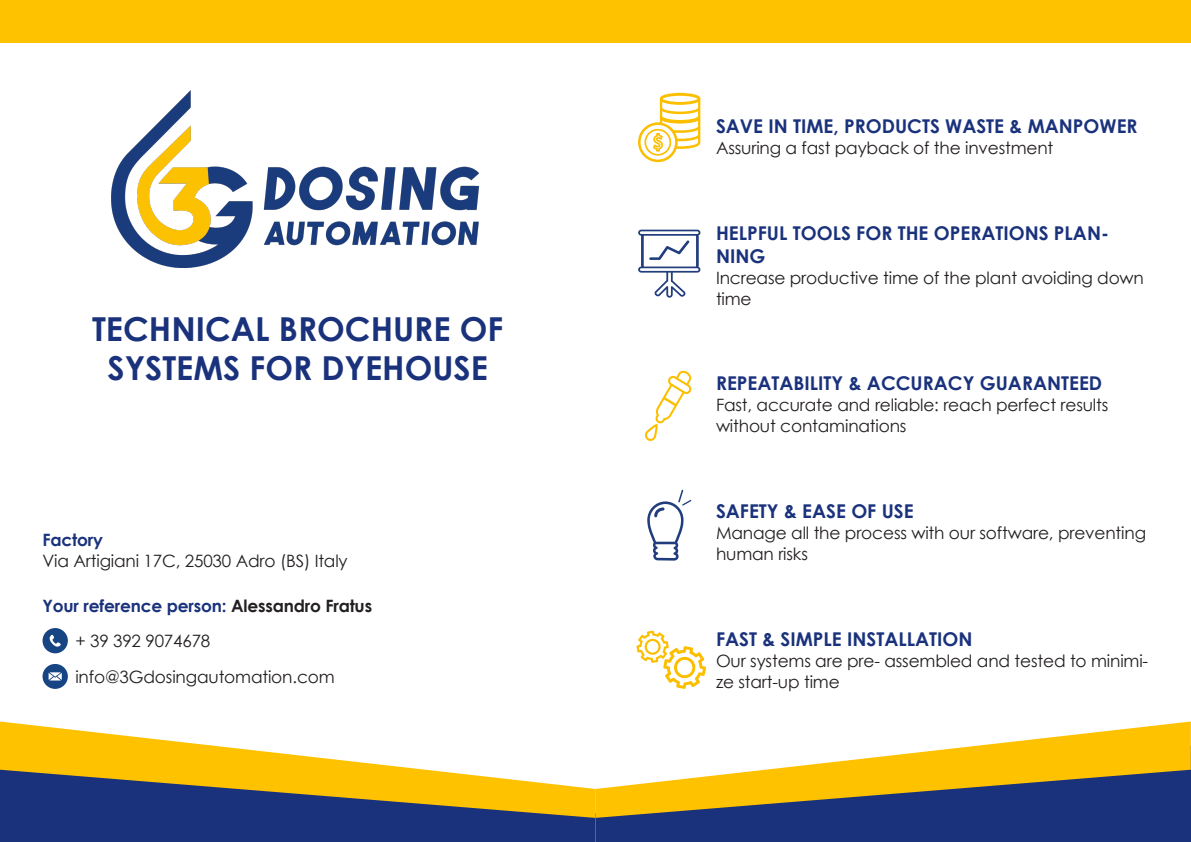
<style>
.page{position:relative;width:1191px;height:842px;background:#fff}
.page>*{position:absolute;margin:0;border:0;box-sizing:border-box;transform-origin:0 0}
.titoli{font:700 33px "Century Gothic";color:#1a327c}
.titoli-2{font:700 19px/22.8px "Century Gothic";color:#1a327c}
.testo{font:17px/21px "Century Gothic";letter-spacing:-.01em;color:#231f20}
.testo-2{font:700 17px "Century Gothic";letter-spacing:-.01em;color:#1a327c}
.s1{color:#231f20}
</style>
<div class="page">
<div style="left:0;top:0;width:1191px;height:43px;background:#ffc201"></div>
<div style="left:595px;top:746px;width:596px;height:96px;background:#1a327c"></div>
<svg style="left:595px;top:721px;width:595px;height:97px"></svg>
<img style="left:111px;top:91px;width:368px;height:177px">
<div style="left:0;top:818px;width:595px;height:24px;background:#1a327c"></div>
<svg style="left:0;top:721px;width:595px;height:97px"></svg>
<div style="left:43px;top:628px;width:25px;height:25px;background:#174483;border-radius:50%"></div>
<svg style="left:50px;top:635px;width:11px;height:12px"></svg>
<div style="left:43px;top:664px;width:25px;height:25px;background:#174483;border-radius:50%"></div>
<svg style="left:49px;top:672px;width:13px;height:8px"></svg>
<svg style="left:638px;top:93px;width:62px;height:69px"></svg>
<svg style="left:638px;top:230px;width:62px;height:68px"></svg>
<svg style="left:645px;top:370px;width:47px;height:71px"></svg>
<svg style="left:647px;top:490px;width:44px;height:71px"></svg>
<svg style="left:636px;top:631px;width:70px;height:58px"></svg>
<p class="titoli" style="left:92px;top:304px;width:413px">TECHNICAL BROCHURE OF</p>
<p class="titoli" style="left:108px;top:343px;width:382px">SYSTEMS FOR DYEHOUSE</p>
<p class="testo-2" style="left:43px;top:527px;width:62px">Factory</p>
<p class="testo" style="left:43px;top:550px;width:307px">Via Artigiani 17C, 25030 Adro (BS) Italy</p>
<p class="testo-2" style="left:43px;top:593px;width:331px">Your reference person: <span class="s1">Alessandro Fratus</span></p>
<p class="testo" style="left:75px;top:630px;width:136px">+ 39 392 9074678</p>
<p class="testo" style="left:75px;top:666px;width:261px">info@3Gdosingautomation.com</p>
<p class="titoli-2" style="left:716px;top:114px;width:423px">SAVE IN TIME, PRODUCTS WASTE &amp; MANPOWER</p>
<p class="testo" style="left:716px;top:137px;width:339px">Assuring a fast payback of the investment</p>
<p class="titoli-2" style="left:716px;top:221px;width:394px">HELPFUL TOOLS FOR THE OPERATIONS PLAN-<br>NING</p>
<p class="testo" style="left:716px;top:267px;width:429px">Increase productive time of the plant avoiding down time</p>
<p class="titoli-2" style="left:716px;top:371px;width:388px">REPEATABILITY &amp; ACCURACY GUARANTEED</p>
<p class="testo" style="left:716px;top:394px;width:394px">Fast, accurate and reliable: reach perfect results</p>
<p class="testo" style="left:716px;top:415px;width:192px">without contaminations</p>
<p class="titoli-2" style="left:716px;top:499px;width:199px">SAFETY &amp; EASE OF USE</p>
<p class="testo" style="left:716px;top:522px;width:431px">Manage all the process with our software, preventing human risks</p>
<p class="titoli-2" style="left:716px;top:627px;width:258px">FAST &amp; SIMPLE INSTALLATION</p>
<p class="testo" style="left:716px;top:650px;width:434px">Our systems are pre- assembled and tested to minimi&shy;ze start-up time</p>
</div>
